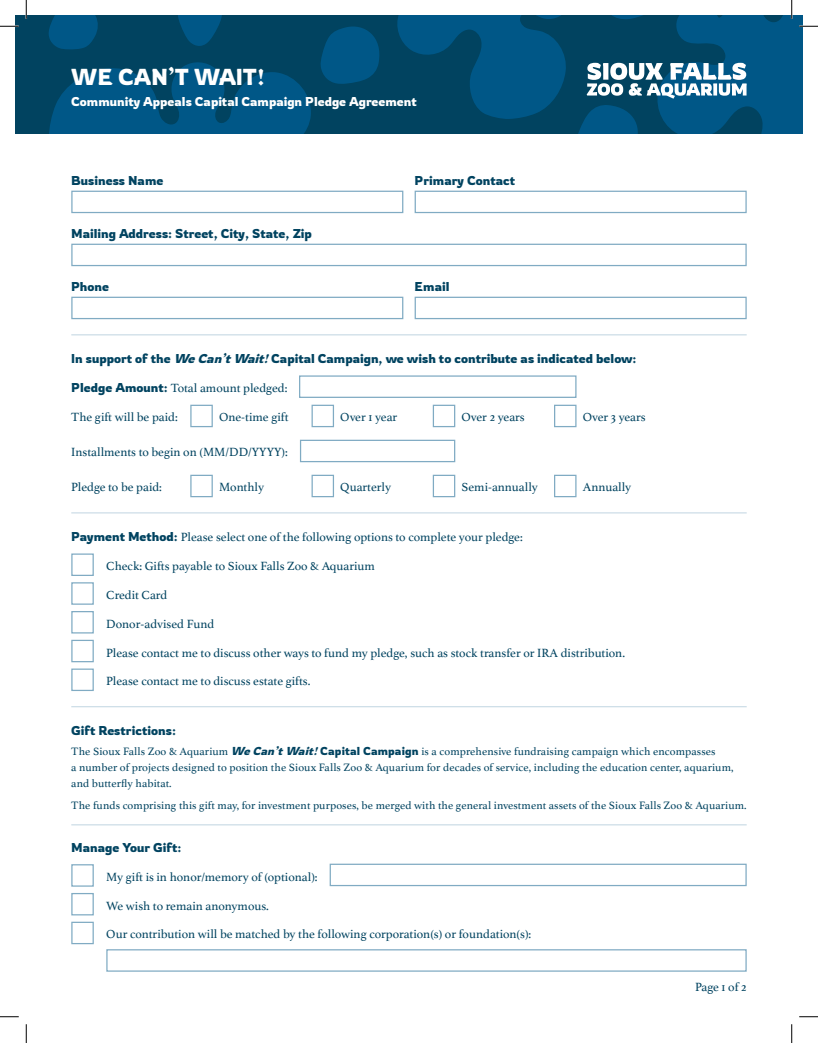
<style>
.page{position:relative;width:818px;height:1043px;background:#fff}
.page>*{position:absolute;margin:0;border:0;box-sizing:border-box;transform-origin:0 0}
.t1{font:22.5px "Rowdies";color:#fff}
.t2{font:12.5px "Athelas";color:#014360}
.t3{font:12.5px "Rowdies";color:#014360}
.t4{font:12.5px "Rowdies";color:#fff}
.t5{font:11.25px/16.2px "Athelas";letter-spacing:.01em;color:#014360}
.s1{font-style:italic}
.s2{font-family:"Rowdies"}
.s3{font-family:"Rowdies";font-style:italic}
</style>
<div class="page">
<div style="left:15px;top:15px;width:787px;height:119px;background:#014360"></div>
<svg style="left:48px;top:15px;width:332px;height:119px"></svg>
<div style="left:299px;top:375px;width:277px;height:23px;border:1px solid #80abc3"></div>
<div style="left:190px;top:405px;width:23px;height:22px;border:1px solid #80abc3"></div>
<div style="left:71px;top:553px;width:23px;height:23px;border:1px solid #80abc3"></div>
<div style="left:71px;top:582px;width:23px;height:22px;border:1px solid #80abc3"></div>
<div style="left:71px;top:864px;width:23px;height:22px;border:1px solid #80abc3"></div>
<div style="left:329px;top:863px;width:417px;height:23px;border:1px solid #80abc3"></div>
<div style="left:71px;top:611px;width:23px;height:22px;border:1px solid #80abc3"></div>
<div style="left:71px;top:893px;width:23px;height:22px;border:1px solid #80abc3"></div>
<div style="left:71px;top:639px;width:23px;height:23px;border:1px solid #80abc3"></div>
<div style="left:71px;top:921px;width:23px;height:23px;border:1px solid #80abc3"></div>
<div style="left:106px;top:949px;width:640px;height:22px;border:1px solid #80abc3"></div>
<div style="left:71px;top:668px;width:23px;height:23px;border:1px solid #80abc3"></div>
<div style="left:190px;top:475px;width:23px;height:22px;border:1px solid #80abc3"></div>
<div style="left:311px;top:405px;width:23px;height:22px;border:1px solid #80abc3"></div>
<div style="left:311px;top:475px;width:23px;height:22px;border:1px solid #80abc3"></div>
<div style="left:433px;top:405px;width:22px;height:22px;border:1px solid #80abc3"></div>
<div style="left:433px;top:475px;width:22px;height:22px;border:1px solid #80abc3"></div>
<div style="left:554px;top:405px;width:22px;height:22px;border:1px solid #80abc3"></div>
<div style="left:554px;top:475px;width:22px;height:22px;border:1px solid #80abc3"></div>
<div style="left:71px;top:297px;width:332px;height:22px;border:1px solid #80abc3"></div>
<div style="left:300px;top:440px;width:155px;height:22px;border:1px solid #80abc3"></div>
<div style="left:71px;top:244px;width:675px;height:22px;border:1px solid #80abc3"></div>
<div style="left:414px;top:191px;width:332px;height:22px;border:1px solid #80abc3"></div>
<div style="left:71px;top:191px;width:332px;height:22px;border:1px solid #80abc3"></div>
<div style="left:414px;top:297px;width:332px;height:22px;border:1px solid #80abc3"></div>
<hr style="left:71px;top:334px;width:675px;height:1px;background:#ccdde7">
<hr style="left:71px;top:512px;width:675px;height:1px;background:#ccdde7">
<hr style="left:71px;top:706px;width:675px;height:1px;background:#ccdde7">
<hr style="left:71px;top:824px;width:675px;height:1px;background:#ccdde7">
<svg style="left:0;top:25px;width:19px;height:2px"></svg>
<svg style="left:0;top:1016px;width:19px;height:1px"></svg>
<svg style="left:799px;top:1016px;width:19px;height:1px"></svg>
<svg style="left:25px;top:0;width:2px;height:19px"></svg>
<svg style="left:25px;top:1024px;width:2px;height:18px"></svg>
<svg style="left:397px;top:0;width:421px;height:134px"></svg>
<svg style="left:791px;top:1024px;width:1px;height:18px"></svg>
<p class="t1" style="left:71px;top:64px;width:195px">WE CAN’T WAIT!</p>
<p class="t4" style="left:71px;top:95px;width:347px">Community Appeals Capital Campaign Pledge Agreement</p>
<p class="t3" style="left:71px;top:173px;width:94px">Business Name</p>
<p class="t3" style="left:71px;top:226px;width:242px">Mailing Address: Street, City, State, Zip</p>
<p class="t3" style="left:71px;top:279px;width:39px">Phone</p>
<p class="t3" style="left:414px;top:173px;width:102px">Primary Contact</p>
<p class="t3" style="left:414px;top:279px;width:36px">Email</p>
<p class="t3" style="left:71px;top:351px;width:567px">In support of the <span class="s1">WeCan’tWait!</span>Capital Campaign, we wish to contribute as indicated below:</p>
<p class="t2" style="left:71px;top:377px;width:217px"><span class="s2">Pledge Amount:</span> Total amount pledged:</p>
<p class="t2" style="left:71px;top:407px;width:108px">The gift will be paid:</p>
<p class="t2" style="left:219px;top:407px;width:71px">One-time gift</p>
<p class="t2" style="left:71px;top:442px;width:218px">Installments to begin on (MM/DD/YYYY):</p>
<p class="t2" style="left:71px;top:477px;width:92px">Pledge to be paid:</p>
<p class="t2" style="left:219px;top:477px;width:47px">Monthly</p>
<p class="t2" style="left:340px;top:407px;width:58px">Over 1 year</p>
<p class="t2" style="left:340px;top:477px;width:52px">Quarterly</p>
<p class="t2" style="left:461px;top:407px;width:65px">Over 2 years</p>
<p class="t2" style="left:461px;top:477px;width:78px">Semi-annually</p>
<p class="t2" style="left:71px;top:527px;width:453px"><span class="s2">Payment Method:</span> Please select one of the following options to complete your pledge:</p>
<p class="t2" style="left:106px;top:556px;width:270px">Check: Gifts payable to Sioux Falls Zoo &amp; Aquarium</p>
<p class="t2" style="left:106px;top:585px;width:62px">Credit Card</p>
<p class="t2" style="left:106px;top:613px;width:109px">Donor-advised Fund</p>
<p class="t2" style="left:582px;top:407px;width:64px">Over 3 years</p>
<p class="t2" style="left:582px;top:477px;width:50px">Annually</p>
<p class="t2" style="left:106px;top:642px;width:520px">Please contact me to discuss other ways to fund my pledge, such as stock transfer or IRA distribution.</p>
<p class="t2" style="left:106px;top:671px;width:206px">Please contact me to discuss estate gifts.</p>
<p class="t3" style="left:71px;top:723px;width:106px">Gift Restrictions:</p>
<p class="t5" style="left:71px;top:742px;width:663px">The Sioux Falls Zoo &amp; Aquarium <span class="s3">WeCan’tWait!</span><span class="s2">Capital Campaign</span> is a comprehensive fundraising campaign which encompasses<br>a number of projects designed to position the Sioux Falls Zoo &amp; Aquarium for decades of service, including the education center, aquarium, and butterfly habitat.</p>
<p class="t5" style="left:71px;top:797px;width:677px">The funds comprising this gift may, for investment purposes, be merged with the general investment assets of the Sioux Falls Zoo &amp; Aquarium.</p>
<p class="t3" style="left:71px;top:840px;width:112px">Manage Your Gift:</p>
<p class="t2" style="left:106px;top:866px;width:213px">My gift is in honor/memory of (optional):</p>
<p class="t2" style="left:106px;top:895px;width:164px">We wish to remain anonymous.</p>
<p class="t2" style="left:106px;top:924px;width:426px">Our contribution will be matched by the following corporation(s) or foundation(s):</p>
<p class="t2" style="left:695px;top:977px;width:53px">Page 1 of 2</p>
</div>
